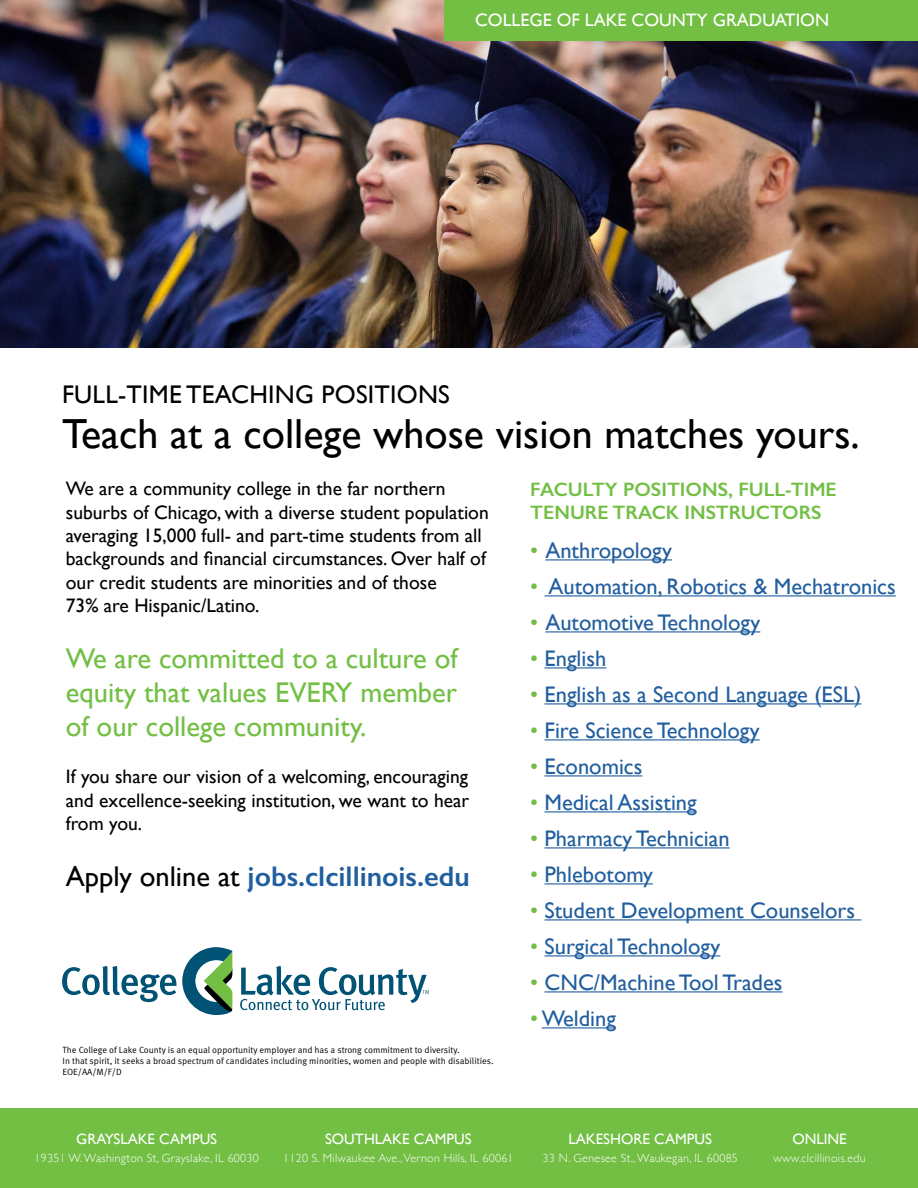
<style>
.page{position:relative;width:918px;height:1188px;background:#fff}
.page>*{position:absolute;margin:0;border:0;box-sizing:border-box;transform-origin:0 0}
.t1{font:42px "Gill Sans";color:#000}
.t2{font:28.5px/34.2px "Gill Sans";color:#72bf44;text-align:justify}
.t3{font:600 28.5px "Gill Sans";color:#215e9e}
.t4{font:25.5px "Gill Sans";letter-spacing:.01em;color:#000}
.t5{font:22.5px "Gill Sans";color:#215e9e}
.t6{font:19.5px/23.4px "Gill Sans";color:#000}
.t7{font:600 19.5px/23.4px "Gill Sans";color:#72bf44}
.t8{font:18px "Gill Sans";color:#fff}
.t9{font:15px "Gill Sans";color:#fff}
.t10{font:300 12px "Gill Sans";letter-spacing:.025em;color:#fff}
.t11{font:9px/10.8px "Meta OT Norm";color:#000}
.s1{font-weight:400;color:#000}
.s2{color:#72bf44}
</style>
<div class="page">
<hr style="left:545px;top:559px;width:127px;height:1px;background:#215e9e">
<hr style="left:544px;top:595px;width:352px;height:1px;background:#215e9e">
<hr style="left:545px;top:631px;width:215px;height:1px;background:#215e9e">
<hr style="left:544px;top:667px;width:62px;height:1px;background:#215e9e">
<hr style="left:544px;top:703px;width:317px;height:1px;background:#215e9e">
<hr style="left:544px;top:739px;width:216px;height:1px;background:#215e9e">
<hr style="left:544px;top:775px;width:98px;height:1px;background:#215e9e">
<hr style="left:544px;top:811px;width:153px;height:1px;background:#215e9e">
<hr style="left:544px;top:847px;width:186px;height:1px;background:#215e9e">
<hr style="left:544px;top:883px;width:109px;height:1px;background:#215e9e">
<hr style="left:544px;top:919px;width:317px;height:1px;background:#215e9e">
<hr style="left:544px;top:955px;width:176px;height:1px;background:#215e9e">
<hr style="left:544px;top:991px;width:239px;height:1px;background:#215e9e">
<hr style="left:542px;top:1027px;width:74px;height:1px;background:#215e9e">
<img style="left:0;top:0;width:918px;height:348px">
<div style="left:445px;top:0;width:473px;height:40px;background:#72bf44"></div>
<svg style="left:62px;top:966px;width:114px;height:36px"></svg>
<svg style="left:240px;top:966px;width:189px;height:44px"></svg>
<svg style="left:182px;top:947px;width:51px;height:68px"></svg>
<div style="left:0;top:1108px;width:918px;height:80px;background:#72bf44"></div>
<p class="t8" style="left:475px;top:9px;width:355px">COLLEGE OF LAKE COUNTY GRADUATION</p>
<h3 class="t4" style="left:62px;top:379px;width:389px">FULL-TIME TEACHING POSITIONS</h3>
<h1 class="t1" style="left:62px;top:409px;width:799px">Teach at a college whose vision matches yours.</h1>
<p class="t6" style="left:66px;top:477px;width:424px">We are a community college in the far northern suburbs of Chicago, with a diverse student population averaging 15,000 full- and part-time students from all backgrounds and financial circumstances. Over half of our credit students are minorities and of those<br>73% are Hispanic/Latino.</p>
<h2 class="t2" style="left:66px;top:641px;width:393px">We are committed to a culture of equity that values EVERY member of our college community.</h2>
<p class="t6" style="left:66px;top:765px;width:405px;text-align:justify">If you share our vision of a welcoming, encouraging and excellence-seeking institution, we want to hear from you.</p>
<h2 class="t3" style="left:66px;top:859px;width:405px"><span class="s1">Apply online at</span> jobs.clcillinois.edu</h2>
<p class="t7" style="left:530px;top:477px;width:308px">FACULTY POSITIONS, FULL-TIME<br>TENURE TRACK INSTRUCTORS</p>
<p class="t5" style="left:530px;top:537px;width:143px"><span class="s2">•</span> Anthropology</p>
<p class="t5" style="left:530px;top:573px;width:367px"><span class="s2">•</span> Automation, Robotics &amp; Mechatronics</p>
<p class="t5" style="left:530px;top:609px;width:232px"><span class="s2">•</span> Automotive Technology</p>
<p class="t5" style="left:530px;top:645px;width:78px"><span class="s2">•</span> English</p>
<p class="t5" style="left:530px;top:681px;width:333px"><span class="s2">•</span> English as a Second Language (ESL)</p>
<p class="t5" style="left:530px;top:717px;width:231px"><span class="s2">•</span> Fire Science Technology</p>
<p class="t5" style="left:530px;top:753px;width:114px"><span class="s2">•</span> Economics</p>
<p class="t5" style="left:530px;top:789px;width:168px"><span class="s2">•</span> Medical Assisting</p>
<p class="t5" style="left:530px;top:825px;width:201px"><span class="s2">•</span> Pharmacy Technician</p>
<p class="t5" style="left:530px;top:861px;width:124px"><span class="s2">•</span> Phlebotomy</p>
<p class="t5" style="left:530px;top:897px;width:326px"><span class="s2">•</span> Student Development Counselors</p>
<p class="t5" style="left:530px;top:933px;width:192px"><span class="s2">•</span> Surgical Technology</p>
<p class="t5" style="left:530px;top:969px;width:254px"><span class="s2">•</span> CNC/Machine Tool Trades</p>
<p class="t5" style="left:530px;top:1005px;width:87px"><span class="s2">•</span>Welding</p>
<p class="t11" style="left:63px;top:1045px;width:433px">The College of Lake County is an equal opportunity employer and has a strong commitment to diversity.<br>In that spirit, it seeks a broad spectrum of candidates including minorities, women and people with disabilities.<br>EOE/AA/M/F/D</p>
<p class="t9" style="left:76px;top:1130px;width:142px">GRAYSLAKE CAMPUS</p>
<p class="t10" style="left:35px;top:1149px;width:226px">19351 W. Washington St, Grayslake, IL 60030</p>
<p class="t9" style="left:325px;top:1130px;width:148px">SOUTHLAKE CAMPUS</p>
<p class="t10" style="left:283px;top:1149px;width:232px">1120 S. Milwaukee Ave., Vernon Hills, IL 60061</p>
<p class="t9" style="left:569px;top:1130px;width:145px">LAKESHORE CAMPUS</p>
<p class="t10" style="left:543px;top:1149px;width:197px">33 N. Genesee St., Waukegan, IL 60085</p>
<p class="t9" style="left:792px;top:1130px;width:56px">ONLINE</p>
<p class="t10" style="left:773px;top:1149px;width:94px">www.clcillinois.edu</p>
</div>
